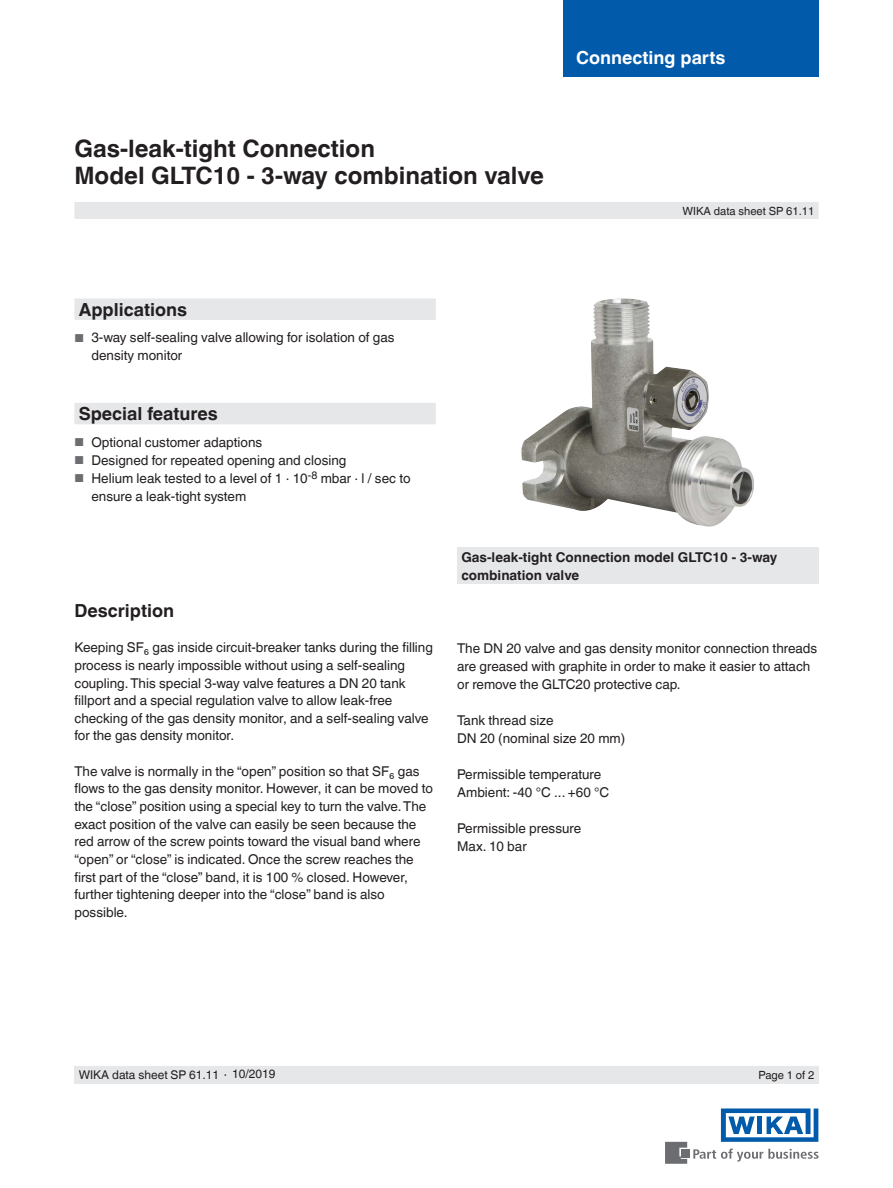
<style>
.page{position:relative;width:893px;height:1188px;background:#fff}
.page>*{position:absolute;margin:0;border:0;box-sizing:border-box;transform-origin:0 0}
.t1{font:700 24px/27px "Helvetica World";color:#231f20}
.t2{font:700 18px "Helvetica World";color:#231f20}
.t3{font:700 18px "Helvetica World";color:#fff}
.t4{font:13.5px/17.7px "Helvetica World";color:#231f20}
.t5{font:700 13.5px/18px "Helvetica World";color:#231f20}
.t6{font:12px "Helvetica World";color:#231f20}
.t7{font:11.25px "Helvetica World";color:#231f20}
.s1{font-size:11.55px;color:#6c6d70}
.s2{font-size:11.25px}
</style>
<div class="page">
<svg style="left:693px;top:1149px;width:126px;height:13px"></svg>
<div style="left:682px;top:1150px;width:8px;height:8px;background:#6c6d70"></div>
<svg style="left:665px;top:1142px;width:22px;height:22px"></svg>
<svg style="left:721px;top:1108px;width:97px;height:34px"></svg>
<div style="left:563px;top:0;width:256px;height:76px;background:#015aaa"></div>
<div style="left:74px;top:202px;width:745px;height:17px;background:#e6e7e9"></div>
<div style="left:74px;top:1066px;width:745px;height:18px;background:#e6e7e9"></div>
<div style="left:457px;top:548px;width:362px;height:36px;background:#e6e7e9"></div>
<img style="left:521px;top:298px;width:234px;height:229px">
<svg style="left:74px;top:298px;width:362px;height:126px"></svg>
<h1 class="t1" style="left:74px;top:135px;width:471px">Gas-leak-tight Connection<br>Model GLTC10 - 3-way combination valve</h1>
<h2 class="t3" style="left:576px;top:47px;width:151px">Connecting parts</h2>
<p class="t7" style="left:682px;top:204px;width:133px">WIKA data sheet SP 61.11</p>
<h2 class="t2" style="left:79px;top:299px;width:110px">Applications</h2>
<p class="t4" style="left:91px;top:329px;width:305px;text-indent:-17px"><span class="s1">■</span> 3-way self-sealing valve allowing for isolation of gas density monitor</p>
<h2 class="t2" style="left:79px;top:403px;width:141px">Special features</h2>
<p class="t4" style="left:74px;top:433px;width:189px"><span class="s1">■</span> Optional customer adaptions</p>
<p class="t4" style="left:74px;top:451px;width:273px"><span class="s1">■</span> Designed for repeated opening and closing</p>
<p class="t4" style="left:91px;top:469px;width:321px;text-indent:-17px"><span class="s1">■</span> Helium leak tested to a level of 1 · 10<sup>-8</sup> mbar · l / sec to ensure a leak-tight system</p>
<h2 class="t2" style="left:74px;top:600px;width:101px">Description</h2>
<p class="t4" style="left:74px;top:639px;width:360px">Keeping SF₆ gas inside circuit-breaker tanks during the filling process is nearly impossible without using a self-sealing coupling. This special 3-way valve features a DN 20 tank fillport and a special regulation valve to allow leak-free checking of the gas density monitor, and a self-sealing valve for the gas density monitor.</p>
<p class="t4" style="left:74px;top:762px;width:360px">The valve is normally in the “open” position so that SF₆ gas flows to the gas density monitor. However, it can be moved to the “close” position using a special key to turn the valve. The exact position of the valve can easily be seen because the red arrow of the screw points toward the visual band where “open” or “close” is indicated. Once the screw reaches the first part of the “close” band, it is 100 % closed. However, further tightening deeper into the “close” band is also possible.</p>
<p class="t5" style="left:461px;top:548px;width:317px">Gas-leak-tight Connection model GLTC10 - 3-way combination valve</p>
<p class="t4" style="left:457px;top:639px;width:362px">The DN 20 valve and gas density monitor connection threads are greased with graphite in order to make it easier to attach or remove the GLTC20 protective cap.</p>
<p class="t4" style="left:457px;top:711px;width:170px">Tank thread size<br>DN 20 (nominal size 20 mm)</p>
<p class="t4" style="left:457px;top:765px;width:154px">Permissible temperature<br>Ambient: -40 °C ... +60 °C</p>
<p class="t4" style="left:457px;top:819px;width:126px">Permissible pressure<br>Max. 10 bar</p>
<p class="t6" style="left:79px;top:1068px;width:198px">WIKA data sheet SP 61.11 <span class="s2">∙</span> 10/2019</p>
<p class="t7" style="left:759px;top:1068px;width:57px">Page 1 of 2</p>
</div>
